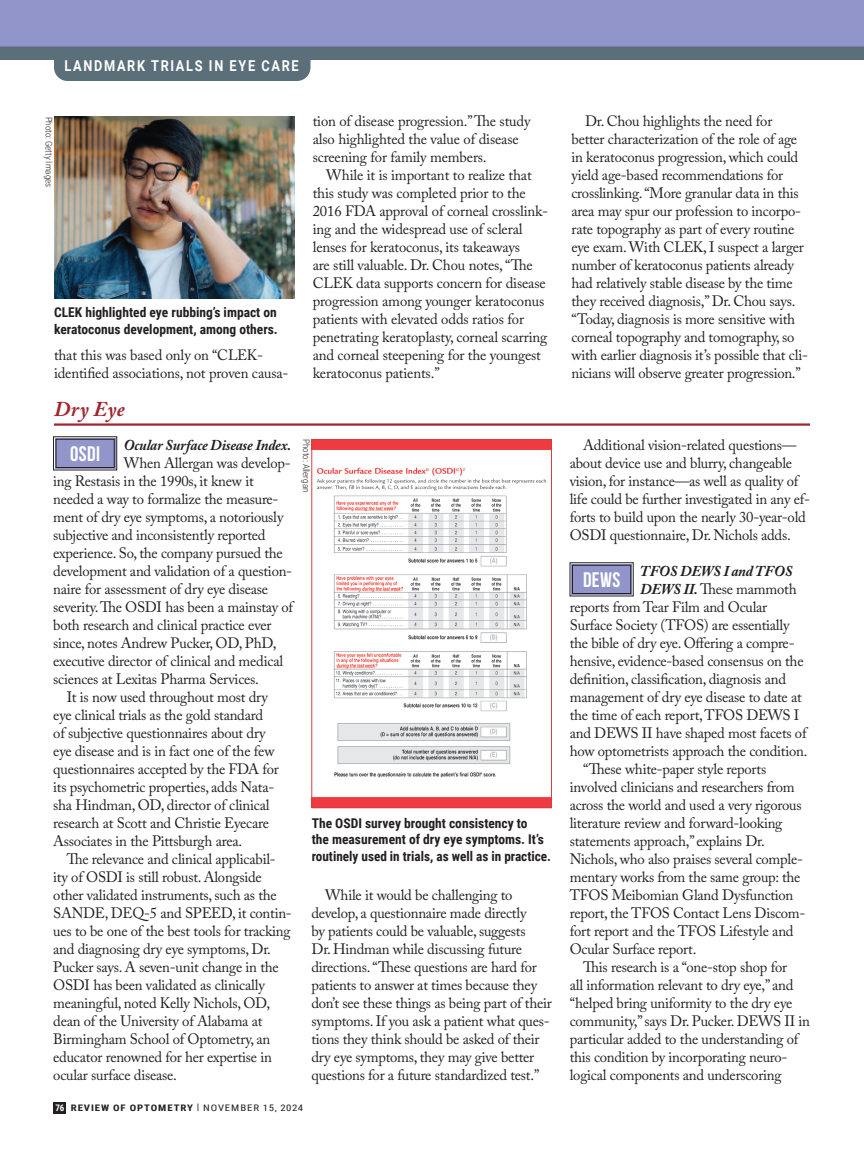
<style>
.page{position:relative;width:864px;height:1161px;background:#fff}
.page>*{position:absolute;margin:0;border:0;box-sizing:border-box;transform-origin:0 0}
.feature_deck{font:700 21px "Bebas Neue";letter-spacing:.02em;color:#fff}
.TOPIC{font:italic 700 21px "Adobe Caslon Pro";letter-spacing:.015em;color:#9f262e}
.body{font:15px/18px "Adobe Caslon Pro";letter-spacing:-.015em;color:#231f20}
.body-2{font:italic 700 15px "Adobe Caslon Pro";letter-spacing:-.015em;color:#231f20}
.t1{font:700 15px "Roboto";letter-spacing:.135em;color:#fff;scale:.85 1}
.captions{font:700 13.5px/16.5px "Roboto Condensed";color:#231f20}
.t2{font:700 9px "Roboto Condensed";letter-spacing:.085em;color:#231f20;scale:1.2 1}
.photo_credit{font:300 9px "Roboto Condensed";color:#231f20}
.s1{color:#fff}
.s2{font-weight:400}
.s3{font-weight:700;font-style:italic}
</style>
<div class="page">
<div style="left:53px;top:1102px;width:13px;height:11px;background:#231f20"></div>
<svg style="left:0;top:46px;width:864px;height:14px;background:#5d707e"></svg>
<div style="left:0;top:0;width:864px;height:46px;background:#9195ca"></div>
<div style="left:54px;top:54px;width:256px;height:27px;background:#5b6f7b"></div>
<img style="left:54px;top:117px;width:240px;height:182px">
<hr style="left:54px;top:423px;width:756px;height:3px;background:#9f262e">
<svg style="left:53px;top:436px;width:64px;height:35px;background:#8d90bb"></svg>
<div style="left:56px;top:439px;width:59px;height:29px;border:1px solid #231f20"></div>
<svg style="left:570px;top:562px;width:64px;height:35px;background:#8f92bc"></svg>
<div style="left:572px;top:565px;width:59px;height:29px;border:1px solid #231f20"></div>
<img style="left:314px;top:441px;width:236px;height:365px">
<div style="left:312px;top:439px;width:240px;height:369px;border:1px solid #db3c3d"></div>
<p class="t1" style="left:64px;top:55px;width:277px">LANDMARK TRIALS IN EYE CARE</p>
<p class="photo_credit" style="left:55px;top:117px;width:72px;rotate:90deg">Photo: Getty Images</p>
<p class="captions" style="left:54px;top:303px;width:225px">CLEK highlighted eye rubbing’s impact on keratoconus development, among others.</p>
<p class="body" style="left:54px;top:346px;width:236px">that this was based only on “CLEK&shy;identified associations, not proven causa-</p>
<p class="body" style="left:313px;top:112px;width:219px">tion of disease progression.” The study also highlighted the value of disease screening for family members.</p>
<p class="body" style="left:313px;top:166px;width:237px;text-indent:14px">While it is important to realize that this study was completed prior to the 2016 FDA approval of corneal crosslink&shy;ing and the widespread use of scleral lenses for keratoconus, its takeaways<br>are still valuable. Dr. Chou notes, “The CLEK data supports concern for disease progression among younger keratoconus patients with elevated odds ratios for penetrating keratoplasty, corneal scarring and corneal steepening for the youngest keratoconus patients.”</p>
<p class="TOPIC" style="left:54px;top:396px;width:72px">Dry Eye</p>
<p class="feature_deck" style="left:70px;top:442px;width:31px">OSDI</p>
<p class="body-2" style="left:124px;top:436px;width:169px">Ocular Surface Disease Index.</p>
<p class="photo_credit" style="left:313px;top:439px;width:54px;rotate:90deg">Photo: Allergan</p>
<p class="body" style="left:124px;top:454px;width:169px">When Allergan was develop-</p>
<p class="body" style="left:53px;top:472px;width:202px">ing Restasis in the 1990s, it knew it</p>
<p class="body" style="left:53px;top:490px;width:227px">needed a way to formalize the measure-</p>
<p class="body" style="left:53px;top:508px;width:232px">ment of dry eye symptoms, a notoriously</p>
<p class="body" style="left:53px;top:526px;width:214px">subjective and inconsistently reported</p>
<p class="body" style="left:53px;top:544px;width:231px">experience. So, the company pursued the</p>
<p class="body" style="left:53px;top:562px;width:240px">development and validation of a question-</p>
<p class="body" style="left:53px;top:580px;width:216px">naire for assessment of dry eye disease</p>
<p class="body" style="left:53px;top:598px;width:241px">severity. The OSDI has been a mainstay of</p>
<p class="body" style="left:53px;top:616px;width:220px">both research and clinical practice ever</p>
<p class="body" style="left:53px;top:634px;width:225px">since, notes Andrew Pucker, OD, PhD,</p>
<p class="body" style="left:53px;top:652px;width:231px">executive director of clinical and medical</p>
<p class="body" style="left:53px;top:670px;width:207px">sciences at Lexitas Pharma Services.</p>
<p class="body" style="left:53px;top:688px;width:227px;text-indent:14px">It is now used throughout most dry eye clinical trials as the gold standard<br>of subjective questionnaires about dry eye disease and is in fact one of the few questionnaires accepted by the FDA for its psychometric properties, adds Nata&shy;sha Hindman, OD, director of clinical research at Scott and Christie Eyecare Associates in the Pittsburgh area.</p>
<p class="body" style="left:53px;top:850px;width:240px;text-indent:14px">The relevance and clinical applicabil&shy;ity of OSDI is still robust. Alongside other validated instruments, such as the SANDE, DEQ-5 and SPEED, it contin&shy;ues to be one of the best tools for tracking and diagnosing dry eye symptoms, Dr.<br>Pucker says. A seven-unit change in the OSDI has been validated as clinically meaningful, noted Kelly Nichols, OD, dean of the University of Alabama at Birmingham School of Optometry, an educator renowned for her expertise in ocular surface disease.</p>
<p class="captions" style="left:312px;top:814px;width:241px">The OSDI survey brought consistency to<br>the measurement of dry eye symptoms. It’s routinely used in trials, as well as in practice.</p>
<p class="body" style="left:312px;top:886px;width:242px;text-indent:14px">While it would be challenging to develop, a questionnaire made directly<br>by patients could be valuable, suggests<br>Dr. Hindman while discussing future directions. “These questions are hard for patients to answer at times because they don’t see these things as being part of their symptoms. If you ask a patient what ques&shy;tions they think should be asked of their dry eye symptoms, they may give better questions for a future standardized test.”</p>
<p class="t2" style="left:55px;top:1102px;width:208px"><span class="s1">76</span> REVIEW OF OPTOMETRY <span class="s2">| NOVEMBER 15, 2024</span></p>
<p class="body" style="left:572px;top:112px;width:238px;text-indent:14px">Dr. Chou highlights the need for better characterization of the role of age in keratoconus progression, which could yield age-based recommendations for crosslinking. “More granular data in this area may spur our profession to incorpo&shy;rate topography as part of every routine eye exam. With CLEK, I suspect a larger number of keratoconus patients already had relatively stable disease by the time they received diagnosis,” Dr. Chou says. “Today, diagnosis is more sensitive with corneal topography and tomography, so with earlier diagnosis it’s possible that cli&shy;nicians will observe greater progression.”</p>
<p class="body" style="left:570px;top:436px;width:242px;text-indent:14px">Additional vision-related questions— about device use and blurry, changeable vision, for instance—as well as quality of life could be further investigated in any ef&shy;forts to build upon the nearly 30-year-old OSDI questionnaire, Dr. Nichols adds.</p>
<p class="feature_deck" style="left:583px;top:568px;width:39px">DEWS</p>
<p class="body-2" style="left:640px;top:562px;width:154px">TFOS DEWS I and TFOS</p>
<p class="body" style="left:640px;top:580px;width:158px"><span class="s3">DEWS II.</span> These mammoth</p>
<p class="body" style="left:570px;top:598px;width:199px">reports from Tear Film and Ocular</p>
<p class="body" style="left:570px;top:616px;width:221px">Surface Society (TFOS) are essentially</p>
<p class="body" style="left:570px;top:634px;width:226px">the bible of dry eye. Offering a compre-</p>
<p class="body" style="left:570px;top:652px;width:235px">hensive, evidence-based consensus on the</p>
<p class="body" style="left:570px;top:670px;width:218px">definition, classification, diagnosis and</p>
<p class="body" style="left:570px;top:688px;width:234px">management of dry eye disease to date at</p>
<p class="body" style="left:570px;top:706px;width:231px">the time of each report, TFOS DEWS I</p>
<p class="body" style="left:570px;top:724px;width:238px">and DEWS II have shaped most facets of</p>
<p class="body" style="left:570px;top:742px;width:239px">how optometrists approach the condition.</p>
<p class="body" style="left:570px;top:760px;width:237px;text-indent:14px">“These white-paper style reports involved clinicians and researchers from across the world and used a very rigorous literature review and forward-looking statements approach,” explains Dr.<br>Nichols, who also praises several comple&shy;mentary works from the same group: the TFOS Meibomian Gland Dysfunction report, the TFOS Contact Lens Discom&shy;fort report and the TFOS Lifestyle and Ocular Surface report.</p>
<p class="body" style="left:570px;top:958px;width:242px;text-indent:14px">This research is a “one-stop shop for<br>all information relevant to dry eye,” and “helped bring uniformity to the dry eye community,” says Dr. Pucker. DEWS II in particular added to the understanding of this condition by incorporating neuro&shy;logical components and underscoring</p>
</div>
